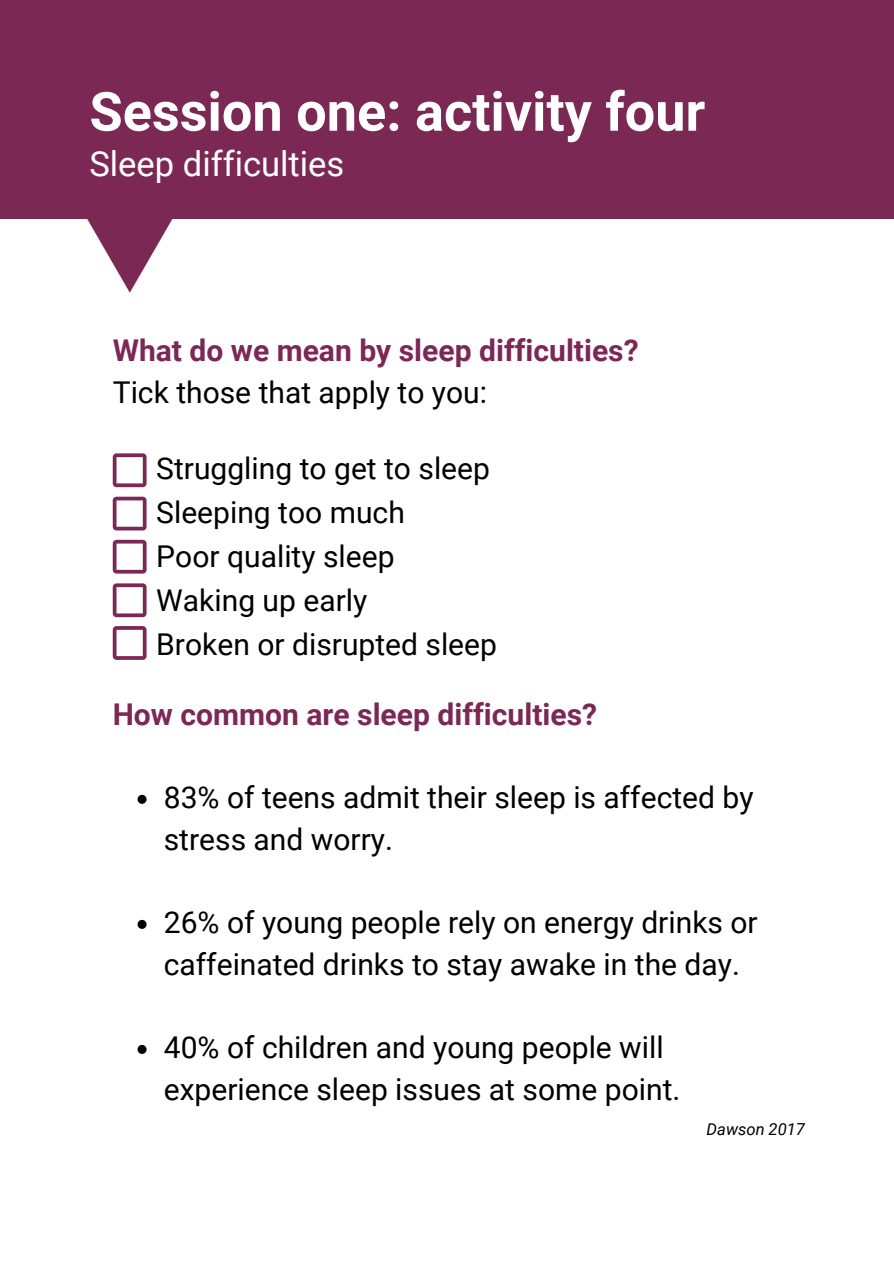
<style>
.page{position:relative;width:894px;height:1264px;background:#fff}
.page>*{position:absolute;margin:0;border:0;box-sizing:border-box;transform-origin:0 0}
.t1{font:700 54px "Roboto";color:#fff}
.t2{font:34.5px "Roboto";color:#fff}
.t3{font:30px/44px "Roboto";color:#000}
.t4{font:700 30px "Roboto";color:#7c2855}
.t5{font:italic 16.5px "Roboto";color:#000}
</style>
<div class="page">
<div style="left:0;top:0;width:893px;height:219px;background:#7c2855"></div>
<svg style="left:87px;top:219px;width:86px;height:74px"></svg>
<svg style="left:113px;top:453px;width:33px;height:34px"></svg>
<svg style="left:113px;top:496px;width:33px;height:34px"></svg>
<svg style="left:113px;top:540px;width:33px;height:33px"></svg>
<svg style="left:113px;top:583px;width:33px;height:34px"></svg>
<svg style="left:113px;top:626px;width:33px;height:34px"></svg>
<svg style="left:137px;top:794px;width:9px;height:9px"></svg>
<svg style="left:137px;top:919px;width:9px;height:9px"></svg>
<svg style="left:137px;top:1044px;width:9px;height:9px"></svg>
<h1 class="t1" style="left:89px;top:81px;width:617px">Session one: activity four</h1>
<p class="t2" style="left:89px;top:144px;width:256px">Sleep difficulties</p>
<p class="t4" style="left:113px;top:333px;width:527px">What do we mean by sleep difficulties?</p>
<p class="t3" style="left:113px;top:370px;width:376px">Tick those that apply to you:</p>
<p class="t3" style="left:156px;top:446px;width:342px">Struggling to get to sleep<br>Sleeping too much<br>Poor quality sleep<br>Waking up early<br>Broken or disrupted sleep</p>
<p class="t4" style="left:113px;top:697px;width:485px">How common are sleep difficulties?</p>
<p class="t3" style="left:164px;top:777px;width:591px;line-height:41.7px">83% of teens admit their sleep is affected by stress and worry.</p>
<p class="t3" style="left:164px;top:902px;width:595px;line-height:41.7px">26% of young people rely on energy drinks or caffeinated drinks to stay awake in the day.</p>
<p class="t3" style="left:164px;top:1027px;width:518px;line-height:41.7px">40% of children and young people will experience sleep issues at some point.</p>
<p class="t5" style="left:706px;top:1119px;width:100px">Dawson 2017</p>
</div>
